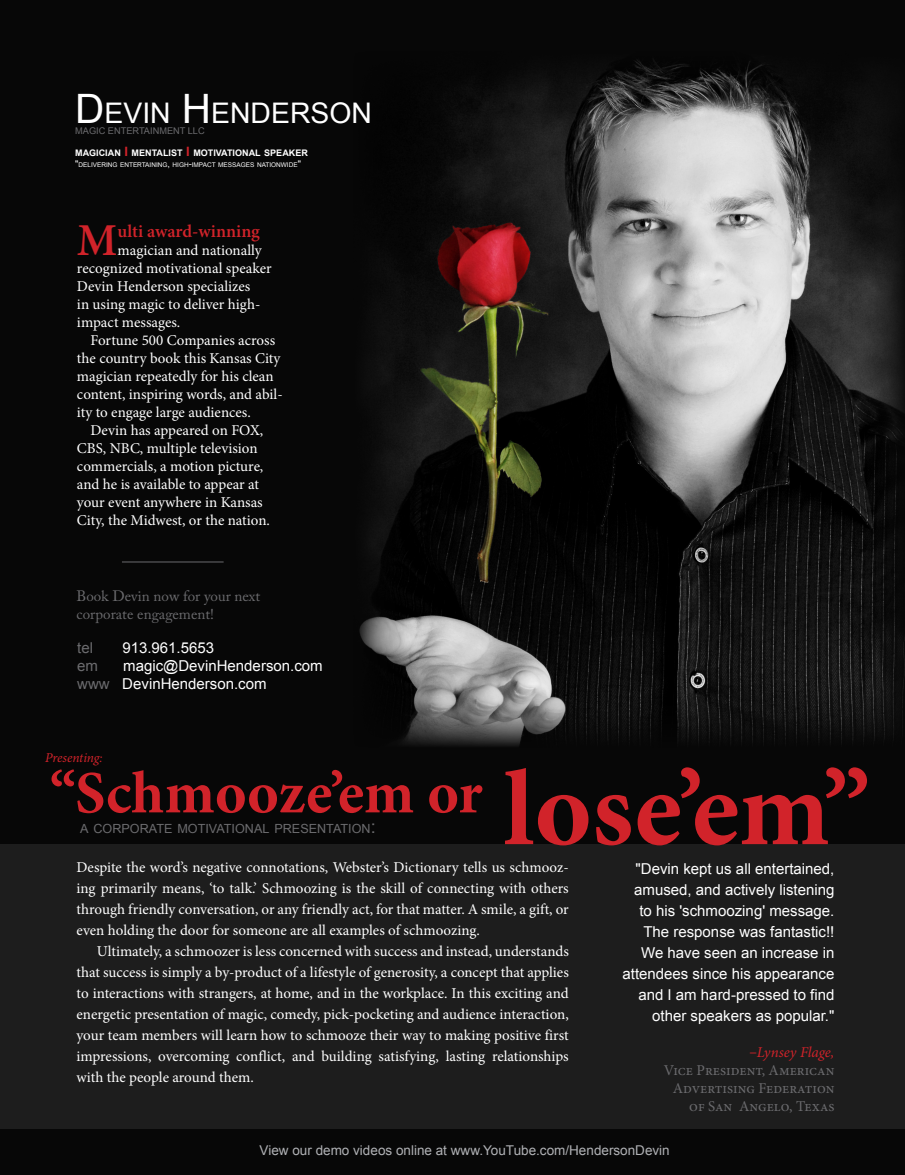
<style>
.page{position:relative;width:905px;height:1175px;background:#fff}
.page>*{position:absolute;margin:0;border:0;box-sizing:border-box;transform-origin:0 0}
.Body_First_Paragraph{font:700 108.3px "Minion Pro";letter-spacing:.005em;color:#d1232a}
.Body_First_Paragraph-2{font:700 60px "Minion Pro";color:#d1232a}
.Body_First_Paragraph-3{font:600 45.75px "Minion Pro";color:#d1232a}
.Body_paragraphs{font:28.35px "Arial";color:#fff}
.Body_First_Paragraph-4{font:600 18px "Minion Pro";color:#d1232a}
.Body_First_Paragraph-5{font:15px/18px "Minion Pro";color:#fff}
.Body_First_Paragraph-6{font:15px/21px "Arial";color:#fff;text-align:right}
.Body_First_Paragraph-7{font:15px/18px "Minion Pro";color:#6b6b6e;text-align:right}
.Body_First_Paragraph-8{font:15px/18px "Adobe Caslon Pro";color:#6b6b6e}
.Body_First_Paragraph-9{font:italic 15px "Minion Pro";color:#d1232a}
.Body_First_Paragraph-10{font:15px "Arial";color:#6b6b6e}
.Body_First_Paragraph-11{font:13.5px "Arial";color:#b0b1b5}
.Body_First_Paragraph-12{font:italic 13.5px "Minion Pro";letter-spacing:-.01em;color:#d1232a}
.Body_First_Paragraph-13{font:12.6px "Arial";color:#6b6b6e}
.Body_paragraphs-2{font:9.15px "Arial";color:#6b6b6e}
.Body_paragraphs-3{font:700 9px "Arial";color:#fff}
.Body_paragraphs-4{font:6.45px "Arial";color:#fff}
.s1{font-size:40.5px}
.s2{font-size:12.9px;color:#d1232a}
.s3{font-size:9.15px}
.s4{color:#6b6b6e}
.s5{font-size:18px}
.s6{font-family:"Adobe Caslon Pro";font-style:normal}
</style>
<div class="page">
<div style="left:0;top:0;width:904px;height:1174px;background:#070707"></div>
<img style="left:359px;top:60px;width:545px;height:686px">
<div style="left:0;top:844px;width:904px;height:284px;background:#1d1d1d"></div>
<hr style="left:122px;top:561px;width:102px;height:1px;background:#6b6b6e">
<p class="Body_paragraphs" style="left:75px;top:94px;width:298px"><span class="s1">D</span>EVIN <span class="s1">H</span>ENDERSON</p>
<p class="Body_paragraphs-2" style="left:75px;top:124px;width:131px">MAGI C ENTERTAIN MENT LLC</p>
<p class="Body_paragraphs-3" style="left:75px;top:146px;width:234px">MAGICIAN <span class="s2">I</span> MENTALIST <span class="s2">I</span> MOTIVATIONAL SPEAKER</p>
<p class="Body_paragraphs-4" style="left:75px;top:160px;width:133px"><span class="s3">"</span>DELIVERING ENTERTAINING<span class="s3">,</span> H IGH<span class="s3">-</span>IMPACT</p>
<p class="Body_paragraphs-4" style="left:218px;top:160px;width:84px">MESSAGES NATIONWIDE<span class="s3">"</span></p>
<p class="Body_First_Paragraph-3" style="left:77px;top:213px;width:42px">M</p>
<p class="Body_First_Paragraph-4" style="left:118px;top:220px;width:144px">ulti award-winning</p>
<p class="Body_First_Paragraph-5" style="left:77px;top:241px;width:196px;text-indent:41px">magician and nationally recognized motivational speaker<br>Devin Henderson specializes<br>in using magic to deliver high&shy;impact messages.</p>
<p class="Body_First_Paragraph-5" style="left:77px;top:331px;width:207px;text-indent:14px">Fortune 500 Companies across the country book this Kansas City magician repeatedly for his clean content, inspiring words, and abil&shy;ity to engage large audiences.</p>
<p class="Body_First_Paragraph-5" style="left:77px;top:421px;width:194px;text-indent:14px">Devin has appeared on FOX,<br>CBS, NBC, multiple television commercials, a motion picture, and he is available to appear at your event anywhere in Kansas<br>City, the Midwest, or the nation.</p>
<p class="Body_First_Paragraph-8" style="left:76px;top:586px;width:185px">Book Devin now for your next corporate engagement!</p>
<p class="Body_First_Paragraph-10" style="left:77px;top:638px;width:17px">tel</p>
<p class="Body_First_Paragraph-6" style="left:122px;top:637px;width:93px">913.961.5653</p>
<p class="Body_First_Paragraph-10" style="left:77px;top:656px;width:22px">em</p>
<p class="Body_First_Paragraph-6" style="left:123px;top:655px;width:201px">magic@DevinHenderson.com</p>
<p class="Body_First_Paragraph-6" style="left:77px;top:673px;width:191px"><span class="s4">www</span> DevinHenderson.com</p>
<p class="Body_First_Paragraph-12" style="left:45px;top:750px;width:59px">Presenting:</p>
<p class="Body_First_Paragraph-2" style="left:50px;top:757px;width:434px">“Schmooze’em or</p>
<p class="Body_First_Paragraph-13" style="left:80px;top:820px;width:297px">A CORPORATE MOTIVATIONAL PRESENTATION<span class="s5">:</span></p>
<p class="Body_First_Paragraph" style="left:504px;top:744px;width:368px">lose’em”</p>
<p class="Body_First_Paragraph-5" style="left:76px;top:857px;width:494px;line-height:21px;text-align:justify">Despite the word’s negative connotations, Webster’s Dictionary tells us schmooz&shy;ing primarily means, ‘to talk.’ Schmoozing is the skill of connecting with others through friendly conversation, or any friendly act, for that matter. A smile, a gift, or even holding the door for someone are all examples of schmoozing.</p>
<p class="Body_First_Paragraph-5" style="left:76px;top:941px;width:494px;line-height:21px;text-align:justify;text-indent:20px">Ultimately, a schmoozer is less concerned with success and instead, understands that success is simply a by-product of a lifestyle of generosity, a concept that applies to interactions with strangers, at home, and in the workplace. In this exciting and energetic presentation of magic, comedy, pick-pocketing and audience interaction, your team members will learn how to schmooze their way to making positive first impressions, overcoming conflict, and building satisfying, lasting relationships with the people around them.</p>
<p class="Body_First_Paragraph-6" style="left:622px;top:858px;width:213px">"Devin kept us all entertained, amused, and actively listening to his 'schmoozing' message.<br>The response was fantastic!!<br>We have seen an increase in attendees since his appearance and I am hard-pressed to find other speakers as popular."</p>
<p class="Body_First_Paragraph-9" style="left:749px;top:1043px;width:86px"><span class="s6">‒</span>Lynsey Flage,</p>
<p class="Body_First_Paragraph-7" style="left:664px;top:1061px;width:172px">Vice President, American</p>
<p class="Body_First_Paragraph-7" style="left:673px;top:1079px;width:163px">Advertising Federation of San Angelo, Texas</p>
<p class="Body_First_Paragraph-11" style="left:260px;top:1141px;width:411px">View our demo videos online at www.YouTube.com/HendersonDevin</p>
</div>
